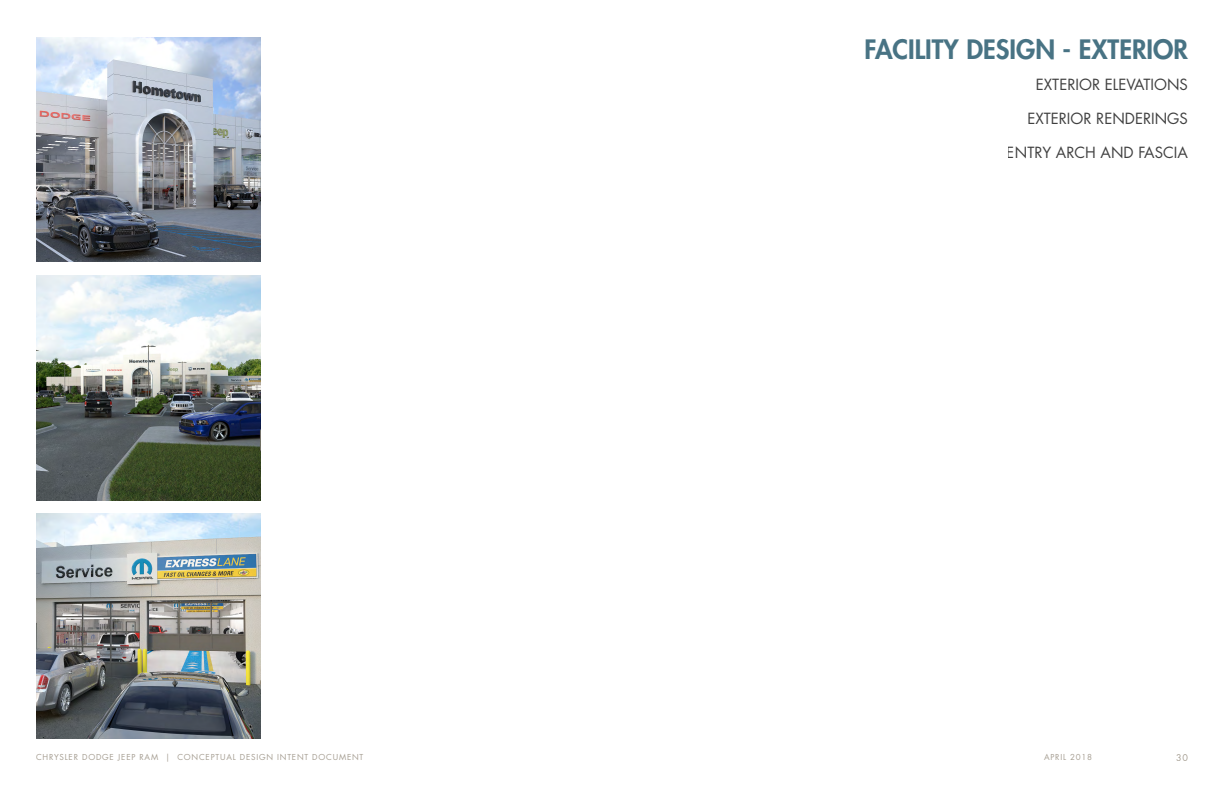
<style>
.page{position:relative;width:1224px;height:792px;background:#fff}
.page>*{position:absolute;margin:0;border:0;box-sizing:border-box;transform-origin:0 0}
.t1{font:800 26px "Futura Std";color:#487384}
.t2{font:15px "Futura Std";color:#000}
.t3{font:9px "Futura Std";color:#887e6e}
.t4{font:8px "Futura Std";letter-spacing:.1em;color:#887e6e}
</style>
<div class="page">
<img style="left:36px;top:37px;width:225px;height:225px">
<img style="left:36px;top:275px;width:225px;height:225px">
<img style="left:36px;top:513px;width:225px;height:225px">
<h1 class="t1" style="left:865px;top:32px;width:325px">FACILITY DESIGN - EXTERIOR</h1>
<h2 class="t2" style="left:1036px;top:75px;width:154px">EXTERIOR ELEVATIONS</h2>
<h2 class="t2" style="left:1027px;top:109px;width:162px">EXTERIOR RENDERINGS</h2>
<h2 class="t2" style="left:1007px;top:143px;width:183px">ENTRY ARCH AND FASCIA</h2>
<p class="t4" style="left:36px;top:752px;width:329px">CHRYSLER DODGE JEEP RAM | CONCEPTUAL DESIGN INTENT DOCUMENT</p>
<p class="t4" style="left:1044px;top:752px;width:50px">APRIL 2018</p>
<p class="t3" style="left:1176px;top:751px;width:13px">30</p>
</div>
